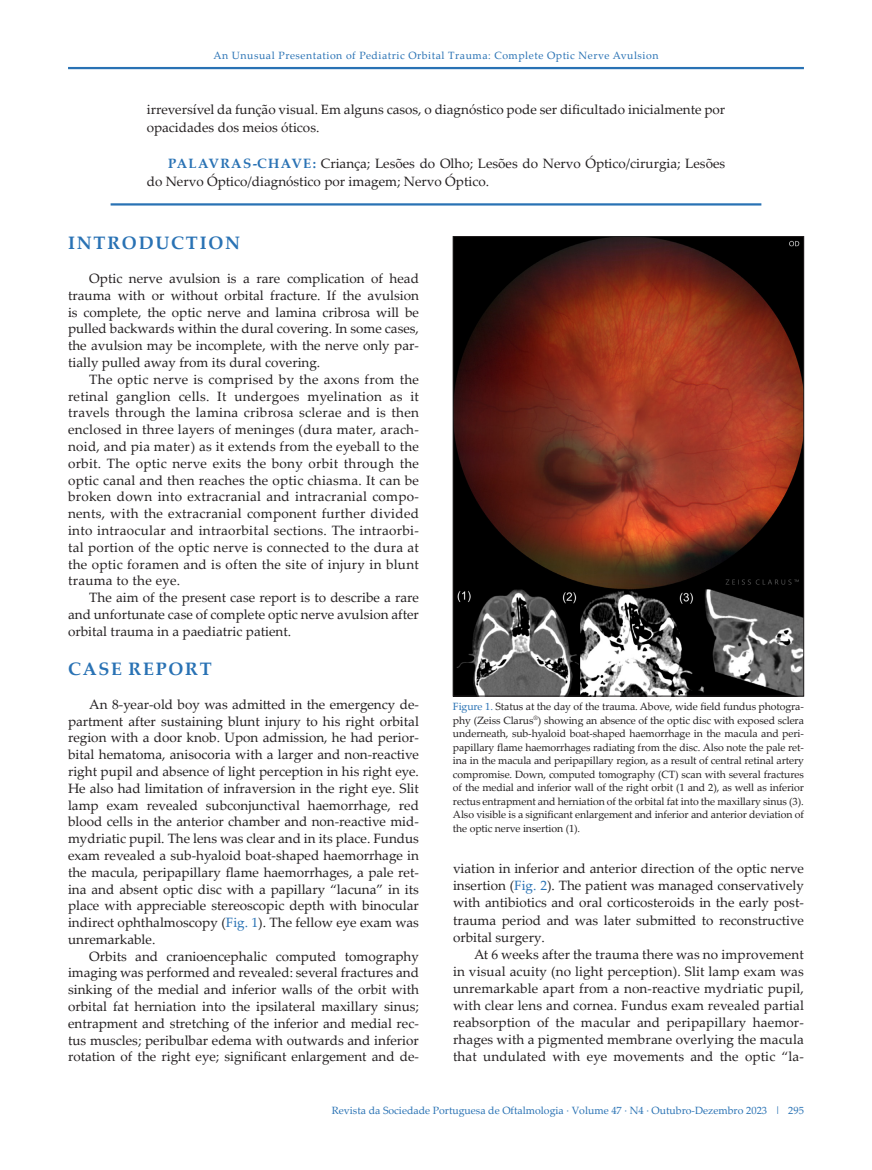
<style>
.page{position:relative;width:872px;height:1170px;background:#fff}
.page>*{position:absolute;margin:0;border:0;box-sizing:border-box;transform-origin:0 0}
.Artigos_-_Titulo_1{font:700 18px "Palatino Linotype";letter-spacing:.1em;color:#2972b4}
.Artigo_-_texto_norma{font:13.5px/16.8px "Palatino Linotype";color:#231f20;text-align:justify}
.Resumo_-_texto{font:13.5px/18px "Palatino Linotype";color:#231f20}
.Figuras_e{font:10.5px/13.5px "Palatino Linotype";letter-spacing:-.01em;color:#231f20;text-align:justify}
.t1{font:10.5px "Palatino Linotype";color:#2972b4}
.t2{font:10.5px "Palatino Linotype";letter-spacing:.05em;color:#2972b4}
.s1{font-weight:700;color:#2972b4}
.s2{color:#2972b4}
</style>
<div class="page">
<hr style="left:68px;top:67px;width:736px;height:2px;background:#2972b4">
<hr style="left:111px;top:203px;width:650px;height:2px;background:#2972b4">
<img style="left:455px;top:238px;width:347px;height:456px">
<p class="t2" style="left:213px;top:48px;width:446px">An Unusual Presentation of Pediatric Orbital Trauma: Complete Optic Nerve Avulsion</p>
<p class="Resumo_-_texto" style="left:147px;top:100px;width:580px">irreversível da função visual. Em alguns casos, o diagnóstico pode ser dificultado inicialmente por opacidades dos meios óticos.</p>
<p class="Resumo_-_texto" style="left:147px;top:154px;width:580px;text-indent:21px"><span class="s1">PALAVRAS-CHAVE:</span> Criança; Lesões do Olho; Lesões do Nervo Óptico/cirurgia; Lesões do Nervo Óptico/diagnóstico por imagem; Nervo Óptico.</p>
<p class="Artigos_-_Titulo_1" style="left:68px;top:230px;width:174px">INTRODUCTION</p>
<p class="Artigo_-_texto_norma" style="left:68px;top:269px;width:352px;text-indent:21px">Optic nerve avulsion is a rare complication of head trauma with or without orbital fracture. If the avulsion is complete, the optic nerve and lamina cribrosa will be pulled backwards within the dural covering. In some cases, the avulsion may be incomplete, with the nerve only par&shy;tially pulled away from its dural covering.</p>
<p class="Artigo_-_texto_norma" style="left:68px;top:370px;width:352px;text-indent:21px">The optic nerve is comprised by the axons from the retinal ganglion cells. It undergoes myelination as it travels through the lamina cribrosa sclerae and is then enclosed in three layers of meninges (dura mater, arach&shy;noid, and pia mater) as it extends from the eyeball to the orbit. The optic nerve exits the bony orbit through the optic canal and then reaches the optic chiasma. It can be broken down into extracranial and intracranial compo&shy;nents, with the extracranial component further divided into intraocular and intraorbital sections. The intraorbi&shy;tal portion of the optic nerve is connected to the dura at the optic foramen and is often the site of injury in blunt trauma to the eye.</p>
<p class="Artigo_-_texto_norma" style="left:68px;top:588px;width:352px;text-indent:21px">The aim of the present case report is to describe a rare and unfortunate case of complete optic nerve avulsion after orbital trauma in a paediatric patient.</p>
<p class="Artigos_-_Titulo_1" style="left:68px;top:656px;width:145px">CASE REPORT</p>
<p class="Artigo_-_texto_norma" style="left:68px;top:695px;width:352px;text-indent:21px">An 8-year-old boy was admitted in the emergency de&shy;partment after sustaining blunt injury to his right orbital region with a door knob. Upon admission, he had perior&shy;bital hematoma, anisocoria with a larger and non-reactive right pupil and absence of light perception in his right eye.<br>He also had limitation of infraversion in the right eye. Slit lamp exam revealed subconjunctival haemorrhage, red blood cells in the anterior chamber and non-reactive mid&shy;mydriatic pupil. The lens was clear and in its place. Fundus exam revealed a sub-hyaloid boat-shaped haemorrhage in the macula, peripapillary flame haemorrhages, a pale ret&shy;ina and absent optic disc with a papillary “lacuna” in its place with appreciable stereoscopic depth with binocular indirect ophthalmoscopy (<span class="s2">Fig. 1</span>). The fellow eye exam was unremarkable.</p>
<p class="Artigo_-_texto_norma" style="left:68px;top:947px;width:352px;text-indent:21px">Orbits and cranioencephalic computed tomography imaging was performed and revealed: several fractures and sinking of the medial and inferior walls of the orbit with orbital fat herniation into the ipsilateral maxillary sinus; entrapment and stretching of the inferior and medial rec&shy;tus muscles; peribulbar edema with outwards and inferior rotation of the right eye; significant enlargement and de-</p>
<p class="Figuras_e" style="left:453px;top:699px;width:352px"><span class="s2">Figure 1.</span> Status at the day of the trauma. Above, wide field fundus photogra&shy;phy (Zeiss Clarus<sup>®</sup>) showing an absence of the optic disc with exposed sclera underneath, sub-hyaloid boat-shaped haemorrhage in the macula and peri&shy;papillary flame haemorrhages radiating from the disc. Also note the pale ret&shy;ina in the macula and peripapillary region, as a result of central retinal artery compromise. Down, computed tomography (CT) scan with several fractures of the medial and inferior wall of the right orbit (1 and 2), as well as inferior rectus entrapment and herniation of the orbital fat into the maxillary sinus (3).<br>Also visible is a significant enlargement and inferior and anterior deviation of the optic nerve insertion (1).</p>
<p class="Artigo_-_texto_norma" style="left:453px;top:859px;width:352px">viation in inferior and anterior direction of the optic nerve insertion (<span class="s2">Fig. 2</span>). The patient was managed conservatively with antibiotics and oral corticosteroids in the early post&shy;trauma period and was later submitted to reconstructive orbital surgery.</p>
<p class="Artigo_-_texto_norma" style="left:453px;top:945px;width:352px;text-indent:21px">At 6 weeks after the trauma there was no improvement in visual acuity (no light perception). Slit lamp exam was unremarkable apart from a non-reactive mydriatic pupil, with clear lens and cornea. Fundus exam revealed partial reabsorption of the macular and peripapillary haemor&shy;rhages with a pigmented membrane overlying the macula that undulated with eye movements and the optic “la-</p>
<p class="t1" style="left:332px;top:1102px;width:473px">Revista da Sociedade Portuguesa de Oftalmologia · Volume 47 · N4 · Outubro-Dezembro 2023 | 295</p>
</div>
